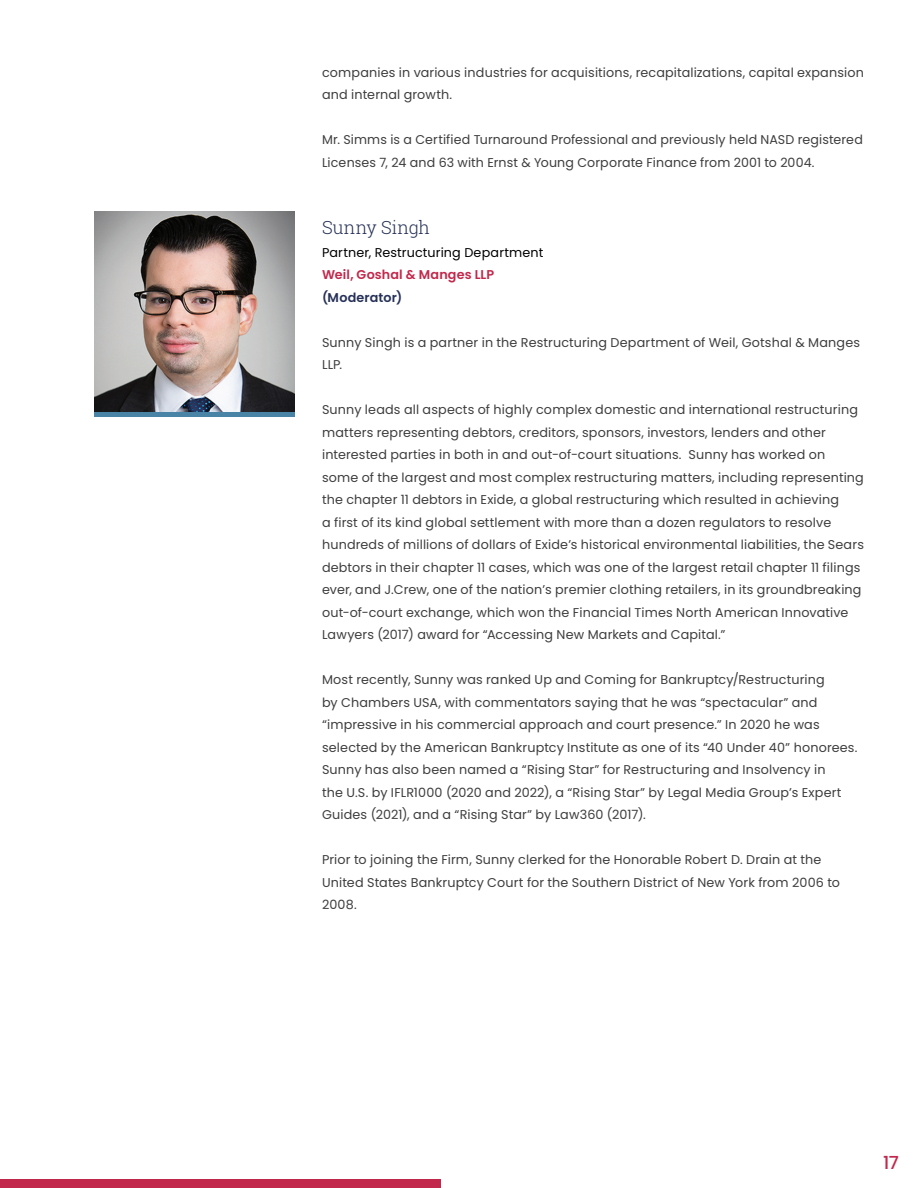
<style>
.page{position:relative;width:918px;height:1188px;background:#fff}
.page>*{position:absolute;margin:0;border:0;box-sizing:border-box;transform-origin:0 0}
.t1{font:300 18px "Roboto Slab";color:#263158}
.t2{font:500 18px "Poppins";color:#c2284c}
.Body_Text{font:12.75px/22.5px "Poppins";letter-spacing:.01em;color:#3e3e3f}
.t3{font:12.75px "Poppins";letter-spacing:.01em;color:#000}
.t4{font:600 12.75px "Poppins";letter-spacing:.01em;color:#c2284c}
.t5{font:600 12.75px "Poppins";letter-spacing:.01em;color:#263158}
</style>
<div class="page">
<div style="left:94px;top:212px;width:201px;height:205px;background:#4984a7"></div>
<img style="left:94px;top:212px;width:201px;height:200px">
<div style="left:0;top:1179px;width:441px;height:9px;background:#c2284c"></div>
<p class="Body_Text" style="left:322px;top:61px;width:543px">companies in various industries for acquisitions, recapitalizations, capital expansion and internal growth.</p>
<p class="Body_Text" style="left:322px;top:128px;width:542px">Mr. Simms is a Certified Turnaround Professional and previously held NASD registered<br>Licenses 7, 24 and 63 with Ernst &amp; Young Corporate Finance from 2001 to 2004.</p>
<p class="t1" style="left:322px;top:215px;width:109px">Sunny Singh</p>
<p class="t3" style="left:322px;top:245px;width:223px">Partner, Restructuring Department</p>
<p class="t4" style="left:322px;top:267px;width:174px">Weil, Goshal &amp; Manges LLP</p>
<p class="t5" style="left:322px;top:290px;width:82px">(Moderator)</p>
<p class="Body_Text" style="left:322px;top:331px;width:539px">Sunny Singh is a partner in the Restructuring Department of Weil, Gotshal &amp; Manges<br>LLP.</p>
<p class="Body_Text" style="left:322px;top:398px;width:543px">Sunny leads all aspects of highly complex domestic and international restructuring matters representing debtors, creditors, sponsors, investors, lenders and other interested parties in both in and out-of-court situations. Sunny has worked on some of the largest and most complex restructuring matters, including representing the chapter 11 debtors in Exide, a global restructuring which resulted in achieving<br>a first of its kind global settlement with more than a dozen regulators to resolve hundreds of millions of dollars of Exide’s historical environmental liabilities, the Sears debtors in their chapter 11 cases, which was one of the largest retail chapter 11 filings ever, and J.Crew, one of the nation’s premier clothing retailers, in its groundbreaking out-of-court exchange, which won the Financial Times North American Innovative Lawyers (2017) award for “Accessing New Markets and Capital.”</p>
<p class="Body_Text" style="left:322px;top:668px;width:537px">Most recently, Sunny was ranked Up and Coming for Bankruptcy/Restructuring<br>by Chambers USA, with commentators saying that he was “spectacular” and “impressive in his commercial approach and court presence.” In 2020 he was selected by the American Bankruptcy Institute as one of its “40 Under 40” honorees.<br>Sunny has also been named a “Rising Star” for Restructuring and Insolvency in<br>the U.S. by IFLR1000 (2020 and 2022), a “Rising Star” by Legal Media Group’s Expert Guides (2021), and a “Rising Star” by Law360 (2017).</p>
<p class="Body_Text" style="left:322px;top:848px;width:519px">Prior to joining the Firm, Sunny clerked for the Honorable Robert D. Drain at the<br>United States Bankruptcy Court for the Southern District of New York from 2006 to<br>2008.</p>
<h1 class="t2" style="left:883px;top:1152px;width:17px">17</h1>
</div>
